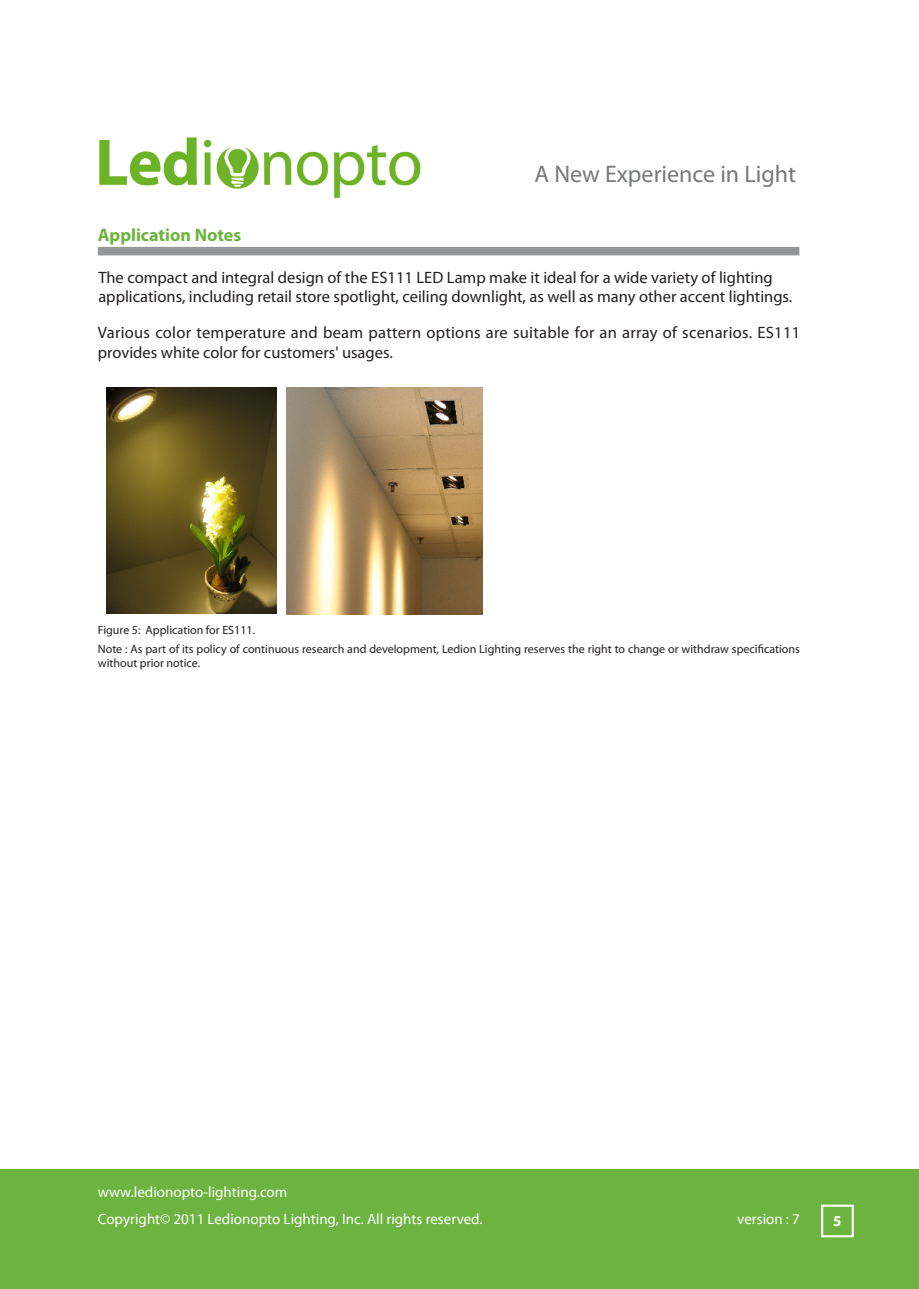
<style>
.page{position:relative;width:919px;height:1289px;background:#fff}
.page>*{position:absolute;margin:0;border:0;box-sizing:border-box;transform-origin:0 0}
.t1{font:24px "Myriad Pro";color:#76787b}
.t2{font:700 18px "Myriad Pro";color:#6cb43f}
.t3{font:16.5px/19.8px "Myriad Pro";color:#231f20}
.t4{font:15px "Myriad Pro";color:#fff}
.t5{font:700 15px "Myriad Pro";color:#fff}
.t6{font:12px/14.4px "Myriad Pro";color:#231f20}
</style>
<div class="page">
<div style="left:0;top:1169px;width:918px;height:119px;background:#6cb43f"></div>
<div style="left:821px;top:1204px;width:32px;height:33px;border:2px solid #fff"></div>
<img style="left:99px;top:137px;width:322px;height:62px">
<div style="left:98px;top:247px;width:701px;height:8px;background:#939598"></div>
<img style="left:106px;top:387px;width:170px;height:227px">
<img style="left:286px;top:387px;width:197px;height:227px">
<h1 class="t1" style="left:534px;top:159px;width:263px">A New Experience in Light</h1>
<p class="t2" style="left:98px;top:223px;width:145px">Application Notes</p>
<p class="t3" style="left:98px;top:267px;width:695px">The compact and integral design of the ES111 LED Lamp make it ideal for a wide variety of lighting applications, including retail store spotlight, ceiling downlight, as well as many other accent lightings.</p>
<p class="t3" style="left:98px;top:322px;width:703px">Various color temperature and beam pattern options are suitable for an array of scenarios. ES111 provides white color for customers' usages.</p>
<p class="t6" style="left:98px;top:622px;width:159px">Figure 5: Application for ES111.</p>
<p class="t6" style="left:98px;top:641px;width:703px">Note : As part of its policy of continuous research and development, Ledion Lighting reserves the right to change or withdraw specifications without prior notice.</p>
<p class="t4" style="left:98px;top:1182px;width:191px">www.ledionopto-lighting.com</p>
<p class="t4" style="left:98px;top:1209px;width:386px">Copyright© 2011 Ledionopto Lighting, Inc. All rights reserved.</p>
<p class="t4" style="left:737px;top:1209px;width:64px">version : 7</p>
<p class="t5" style="left:833px;top:1211px;width:10px">5</p>
</div>
